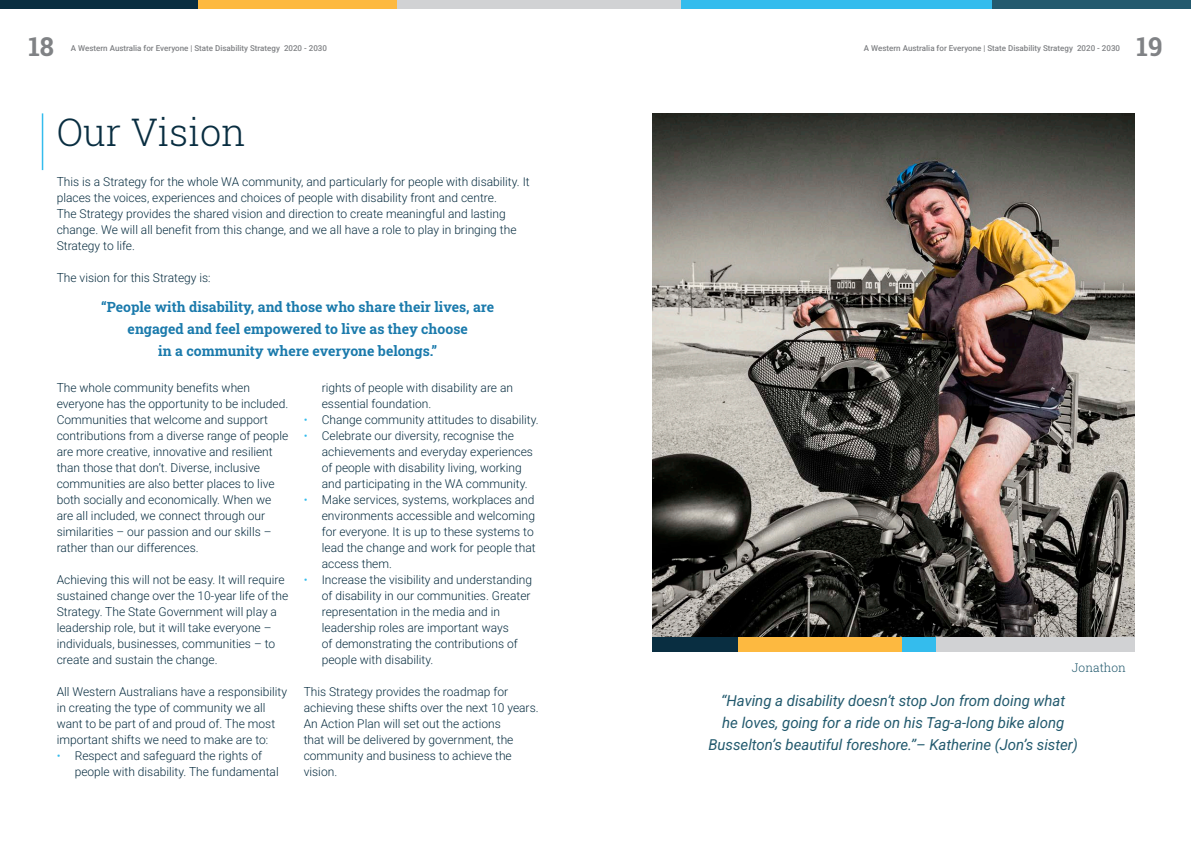
<style>
.page{position:relative;width:1191px;height:842px;background:#fff}
.page>*{position:absolute;margin:0;border:0;box-sizing:border-box;transform-origin:0 0}
.Section_Title{font:300 38px "Roboto Slab";color:#092e41}
.t1{font:26px "Roboto Slab";color:#808285}
.Quote_-_Centered{font:italic 15px/22px "Roboto";color:#235a6e;text-align:center}
.Important_Text_-_Cen{font:14px "Roboto Slab";color:#1a7aac}
.Main_Paragraph{font:12px/16px "Roboto";color:#092e41}
.Photo_Footer{font:300 12px "Roboto Slab";color:#235a6e}
.t2{font:500 8px "Roboto";color:#808285}
.s1{color:#34bced}
</style>
<div class="page">
<div style="left:0;top:0;width:198px;height:9px;background:#092e41"></div>
<div style="left:198px;top:0;width:199px;height:9px;background:#fdb940"></div>
<div style="left:397px;top:0;width:283px;height:9px;background:#d1d2d4"></div>
<div style="left:680px;top:0;width:312px;height:9px;background:#34bced"></div>
<div style="left:992px;top:0;width:199px;height:9px;background:#235a6e"></div>
<img style="left:652px;top:113px;width:482px;height:525px">
<div style="left:737px;top:638px;width:165px;height:14px;background:#fdb940"></div>
<div style="left:652px;top:638px;width:85px;height:14px;background:#092e41"></div>
<div style="left:902px;top:638px;width:56px;height:14px;background:#34bced"></div>
<div style="left:935px;top:638px;width:199px;height:14px;background:#d1d2d4"></div>
<hr style="left:42px;top:113px;width:1px;height:57px;background:#34bced">
<h2 class="t1" style="left:28px;top:29px;width:27px">18</h2>
<p class="t2" style="left:71px;top:42px;width:258px">A Western Australia for Everyone | State Disability Strategy 2020 - 2030</p>
<p class="t2" style="left:864px;top:42px;width:258px">A Western Australia for Everyone | State Disability Strategy 2020 - 2030</p>
<h2 class="t1" style="left:1136px;top:29px;width:27px">19</h2>
<h1 class="Section_Title" style="left:57px;top:106px;width:191px">Our Vision</h1>
<p class="Main_Paragraph" style="left:57px;top:173px;width:474px">This is a Strategy for the whole WA community, and particularly for people with disability. It places the voices, experiences and choices of people with disability front and centre.</p>
<p class="Main_Paragraph" style="left:57px;top:205px;width:450px">The Strategy provides the shared vision and direction to create meaningful and lasting</p>
<p class="Main_Paragraph" style="left:57px;top:221px;width:461px">change. We will all benefit from this change, and we all have a role to play in bringing the</p>
<p class="Main_Paragraph" style="left:57px;top:237px;width:80px">Strategy to life.</p>
<p class="Main_Paragraph" style="left:57px;top:269px;width:156px">The vision for this Strategy is:</p>
<p class="Important_Text_-_Cen" style="left:101px;top:298px;width:394px">“People with disability, and those who share their lives, are</p>
<p class="Important_Text_-_Cen" style="left:128px;top:320px;width:341px">engaged and feel empowered to live as they choose</p>
<p class="Important_Text_-_Cen" style="left:158px;top:342px;width:280px">in a community where everyone belongs.”</p>
<p class="Main_Paragraph" style="left:57px;top:379px;width:233px">The whole community benefits when everyone has the opportunity to be included.<br>Communities that welcome and support contributions from a diverse range of people are more creative, innovative and resilient than those that don’t. Diverse, inclusive communities are also better places to live both socially and economically. When we are all included, we connect through our similarities – our passion and our skills – rather than our differences.</p>
<p class="Main_Paragraph" style="left:57px;top:571px;width:233px">Achieving this will not be easy. It will require sustained change over the 10-year life of the Strategy. The State Government will play a leadership role, but it will take everyone – individuals, businesses, communities – to create and sustain the change.</p>
<p class="Main_Paragraph" style="left:57px;top:683px;width:232px">All Western Australians have a responsibility in creating the type of community we all want to be part of and proud of. The most important shifts we need to make are to:</p>
<p class="Main_Paragraph" style="left:75px;top:747px;width:205px;text-indent:-18px"><span class="s1">•</span> Respect and safeguard the rights of people with disability. The fundamental</p>
<p class="Main_Paragraph" style="left:322px;top:379px;width:193px">rights of people with disability are an essential foundation.</p>
<p class="Main_Paragraph" style="left:304px;top:411px;width:236px"><span class="s1">•</span> Change community attitudes to disability.</p>
<p class="Main_Paragraph" style="left:322px;top:427px;width:213px;text-indent:-18px"><span class="s1">•</span> Celebrate our diversity, recognise the achievements and everyday experiences of people with disability living, working and participating in the WA community.</p>
<p class="Main_Paragraph" style="left:322px;top:491px;width:215px;text-indent:-18px"><span class="s1">•</span> Make services, systems, workplaces and environments accessible and welcoming for everyone. It is up to these systems to lead the change and work for people that access them.</p>
<p class="Main_Paragraph" style="left:322px;top:571px;width:212px;text-indent:-18px"><span class="s1">•</span> Increase the visibility and understanding of disability in our communities. Greater representation in the media and in leadership roles are important ways<br>of demonstrating the contributions of people with disability.</p>
<p class="Main_Paragraph" style="left:304px;top:683px;width:236px">This Strategy provides the roadmap for achieving these shifts over the next 10 years.<br>An Action Plan will set out the actions<br>that will be delivered by government, the community and business to achieve the vision.</p>
<p class="Photo_Footer" style="left:1071px;top:659px;width:56px">Jonathon</p>
<p class="Quote_-_Centered" style="left:708px;top:689px;width:371px">“Having a disability doesn’t stop Jon from doing what<br>he loves, going for a ride on his Tag-a-long bike along<br>Busselton’s beautiful foreshore.”– Katherine (Jon’s sister)</p>
</div>
